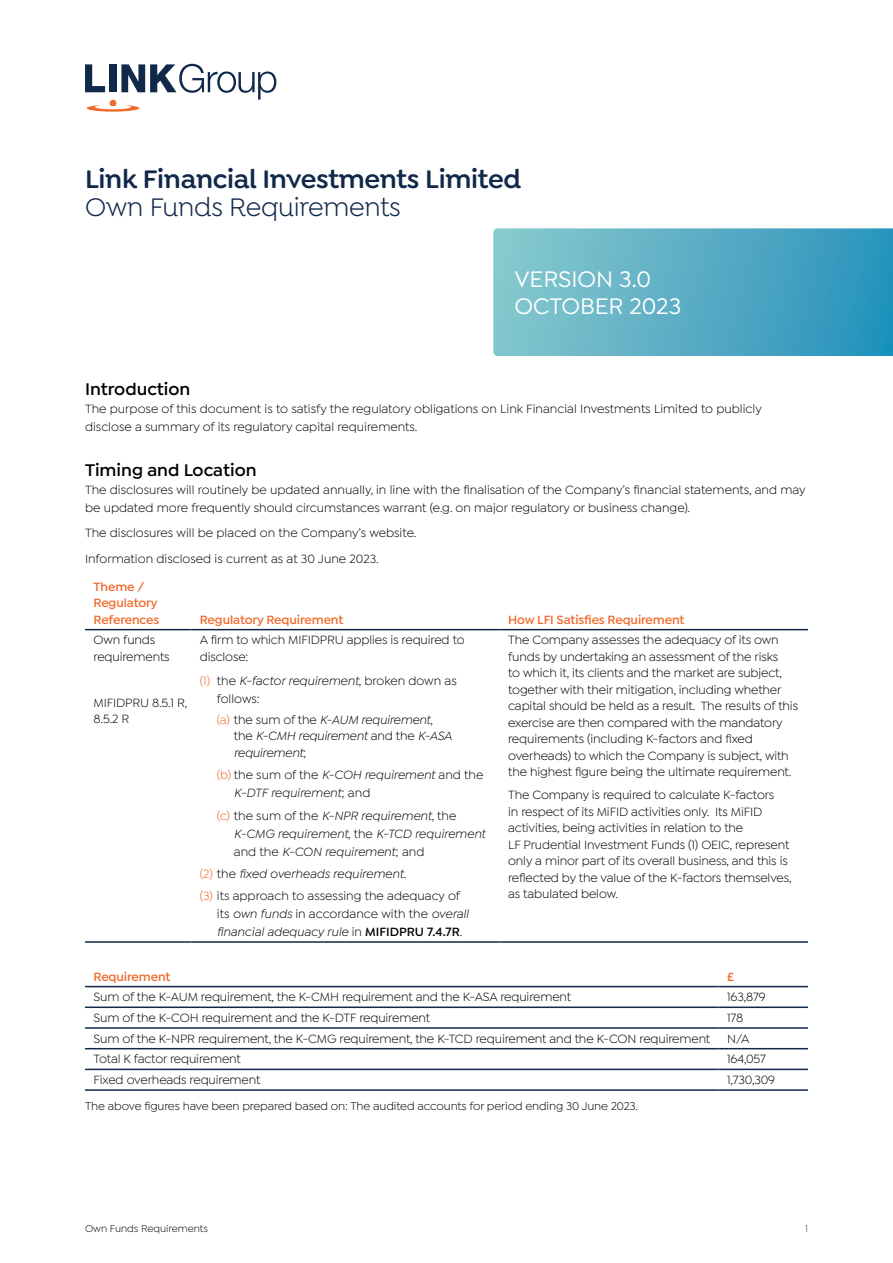
<style>
.page{position:relative;width:893px;height:1263px;background:#fff}
.page>*{position:absolute;margin:0;border:0;box-sizing:border-box;transform-origin:0 0}
.t1{font:600 27px "Isidora Soft";letter-spacing:-.01em;color:#10284a}
.t2{font:27px "Isidora Soft";letter-spacing:-.01em;color:#10284a}
.t3{font:500 24px/27px "Isidora Sans";color:#fff}
.t4{font:600 18px "Isidora Sans";color:#000}
.t5{font:12.75px/16.5px "Isidora Sans";letter-spacing:-.01em;color:#000}
.t6{font:italic 12.75px/18px "Isidora Sans";color:#000}
.t7{font:600 12.75px/16.5px "Isidora Sans";letter-spacing:-.01em;color:#f26829}
.t8{font:12px "Isidora Sans";letter-spacing:-.01em;color:#000}
.t9{font:10.5px "Isidora Sans";color:#000}
.t10{font:300 10.5px "Isidora Sans";color:#000}
.s1{color:#f26829}
.s2{font-style:italic}
.s3{font-style:normal;color:#f26829}
.s4{font-style:normal}
.s5{font-weight:600;font-style:normal}
</style>
<div class="page">
<svg style="left:85px;top:64px;width:191px;height:48px"></svg>
<svg style="left:493px;top:228px;width:400px;height:128px;background:#59adc4"></svg>
<hr style="left:85px;top:629px;width:106px;height:1px;background:#10284a">
<hr style="left:191px;top:629px;width:309px;height:1px;background:#10284a">
<hr style="left:500px;top:629px;width:308px;height:1px;background:#10284a">
<hr style="left:85px;top:941px;width:106px;height:2px;background:#10284a">
<hr style="left:191px;top:941px;width:309px;height:2px;background:#10284a">
<hr style="left:500px;top:941px;width:308px;height:2px;background:#10284a">
<hr style="left:85px;top:986px;width:634px;height:1px;background:#10284a">
<hr style="left:719px;top:986px;width:89px;height:1px;background:#10284a">
<hr style="left:85px;top:1006px;width:634px;height:2px;background:#10284a">
<hr style="left:719px;top:1006px;width:89px;height:2px;background:#10284a">
<hr style="left:85px;top:1027px;width:634px;height:2px;background:#10284a">
<hr style="left:719px;top:1027px;width:89px;height:2px;background:#10284a">
<hr style="left:85px;top:1048px;width:634px;height:1px;background:#10284a">
<hr style="left:719px;top:1048px;width:89px;height:1px;background:#10284a">
<hr style="left:85px;top:1068px;width:634px;height:2px;background:#10284a">
<hr style="left:719px;top:1068px;width:89px;height:2px;background:#10284a">
<hr style="left:85px;top:1089px;width:634px;height:2px;background:#10284a">
<hr style="left:719px;top:1089px;width:89px;height:2px;background:#10284a">
<h1 class="t1" style="left:85px;top:163px;width:438px">Link Financial Investments Limited</h1>
<h1 class="t2" style="left:85px;top:193px;width:317px">Own Funds Requirements</h1>
<h2 class="t3" style="left:514px;top:265px;width:168px">VERSION 3.0<br>OCTOBER 2023</h2>
<h3 class="t4" style="left:85px;top:378px;width:107px">Introduction</h3>
<p class="t5" style="left:85px;top:400px;width:678px;line-height:18px">The purpose of this document is to satisfy the regulatory obligations on Link Financial Investments Limited to publicly disclose a summary of its regulatory capital requirements.</p>
<h3 class="t4" style="left:85px;top:460px;width:173px">Timing and Location</h3>
<p class="t5" style="left:85px;top:481px;width:722px;line-height:18px">The disclosures will routinely be updated annually, in line with the finalisation of the Company’s financial statements, and may be updated more frequently should circumstances warrant (e.g. on major regulatory or business change).</p>
<p class="t5" style="left:85px;top:521px;width:333px;line-height:25.2px">The disclosures will be placed on the Company’s website.<br>Information disclosed is current as at 30 June 2023.</p>
<p class="t7" style="left:94px;top:578px;width:67px">Theme /<br>Regulatory<br>References</p>
<p class="t7" style="left:200px;top:611px;width:145px">Regulatory Requirement</p>
<p class="t7" style="left:508px;top:611px;width:178px">How LFI Satisfies Requirement</p>
<p class="t5" style="left:94px;top:632px;width:78px">Own funds requirements</p>
<p class="t5" style="left:94px;top:694px;width:95px">MIFIDPRU 8.5.1 R,<br>8.5.2 R</p>
<p class="t5" style="left:200px;top:632px;width:266px">A firm to which MIFIDPRU applies is required to disclose:</p>
<p class="t5" style="left:217px;top:672px;width:241px;line-height:18px;text-indent:-17px"><span class="s1">(1)</span> the <span class="s2">K-factor requirement</span>, broken down as follows:</p>
<p class="t6" style="left:234px;top:711px;width:220px;line-height:16.5px;text-indent:-17px"><span class="s3">(a)</span> <span class="s4">the sum of the</span> K-AUM requirement<span class="s4">, the</span> K-CMH requirement <span class="s4">and the</span> K-ASA requirement<span class="s4">;</span></p>
<p class="t6" style="left:234px;top:766px;width:251px;text-indent:-17px"><span class="s3">(b)</span> <span class="s4">the sum of the</span> K-COH requirement <span class="s4">and the<br></span>K-DTF requirement<span class="s4">; and</span></p>
<p class="t6" style="left:234px;top:806px;width:253px;text-indent:-17px"><span class="s3">(c)</span> <span class="s4">the sum of the</span> K-NPR requirement<span class="s4">, the<br></span>K-CMG requirement<span class="s4">, the</span> K-TCD requirement <span class="s4">and the</span> K-CON requirement<span class="s4">; and</span></p>
<p class="t5" style="left:200px;top:862px;width:262px;line-height:22.2px"><span class="s1">(2)</span> the <span class="s2">fixed overheads requirement</span>.<br><span class="s1">(3)</span> its approach to assessing the adequacy of</p>
<p class="t6" style="left:217px;top:905px;width:253px"><span class="s4">its</span> own funds <span class="s4">in accordance with the</span> overall financial adequacy rule <span class="s4">in</span> <span class="s5">MIFIDPRU 7.4.7R</span><span class="s4">.</span></p>
<p class="t5" style="left:508px;top:632px;width:291px">The Company assesses the adequacy of its own funds by undertaking an assessment of the risks<br>to which it, its clients and the market are subject, together with their mitigation, including whether capital should be held as a result. The results of this exercise are then compared with the mandatory requirements (including K-factors and fixed overheads) to which the Company is subject, with the highest figure being the ultimate requirement.</p>
<p class="t5" style="left:508px;top:787px;width:285px">The Company is required to calculate K-factors<br>in respect of its MiFID activities only. Its MiFID activities, being activities in relation to the<br>LF Prudential Investment Funds (1) OEIC, represent only a minor part of its overall business, and this is reflected by the value of the K-factors themselves, as tabulated below.</p>
<p class="t7" style="left:94px;top:968px;width:78px">Requirement</p>
<p class="t7" style="left:727px;top:968px;width:9px">£</p>
<p class="t5" style="left:94px;top:989px;width:479px">Sum of the K-AUM requirement, the K-CMH requirement and the K-ASA requirement</p>
<p class="t5" style="left:727px;top:989px;width:40px">163,879</p>
<p class="t5" style="left:94px;top:1009px;width:338px">Sum of the K-COH requirement and the K-DTF requirement</p>
<p class="t5" style="left:727px;top:1009px;width:18px">178</p>
<p class="t5" style="left:94px;top:1030px;width:618px">Sum of the K-NPR requirement, the K-CMG requirement, the K-TCD requirement and the K-CON requirement</p>
<p class="t5" style="left:727px;top:1030px;width:24px">N/A</p>
<p class="t5" style="left:94px;top:1051px;width:149px">Total K factor requirement</p>
<p class="t5" style="left:727px;top:1051px;width:40px">164,057</p>
<p class="t5" style="left:94px;top:1071px;width:168px">Fixed overheads requirement</p>
<p class="t5" style="left:727px;top:1071px;width:50px">1,730,309</p>
<p class="t8" style="left:85px;top:1099px;width:554px">The above figures have been prepared based on: The audited accounts for period ending 30 June 2023.</p>
<p class="t9" style="left:85px;top:1222px;width:124px">Own Funds Requirements</p>
<p class="t10" style="left:805px;top:1223px;width:4px">1</p>
</div>
